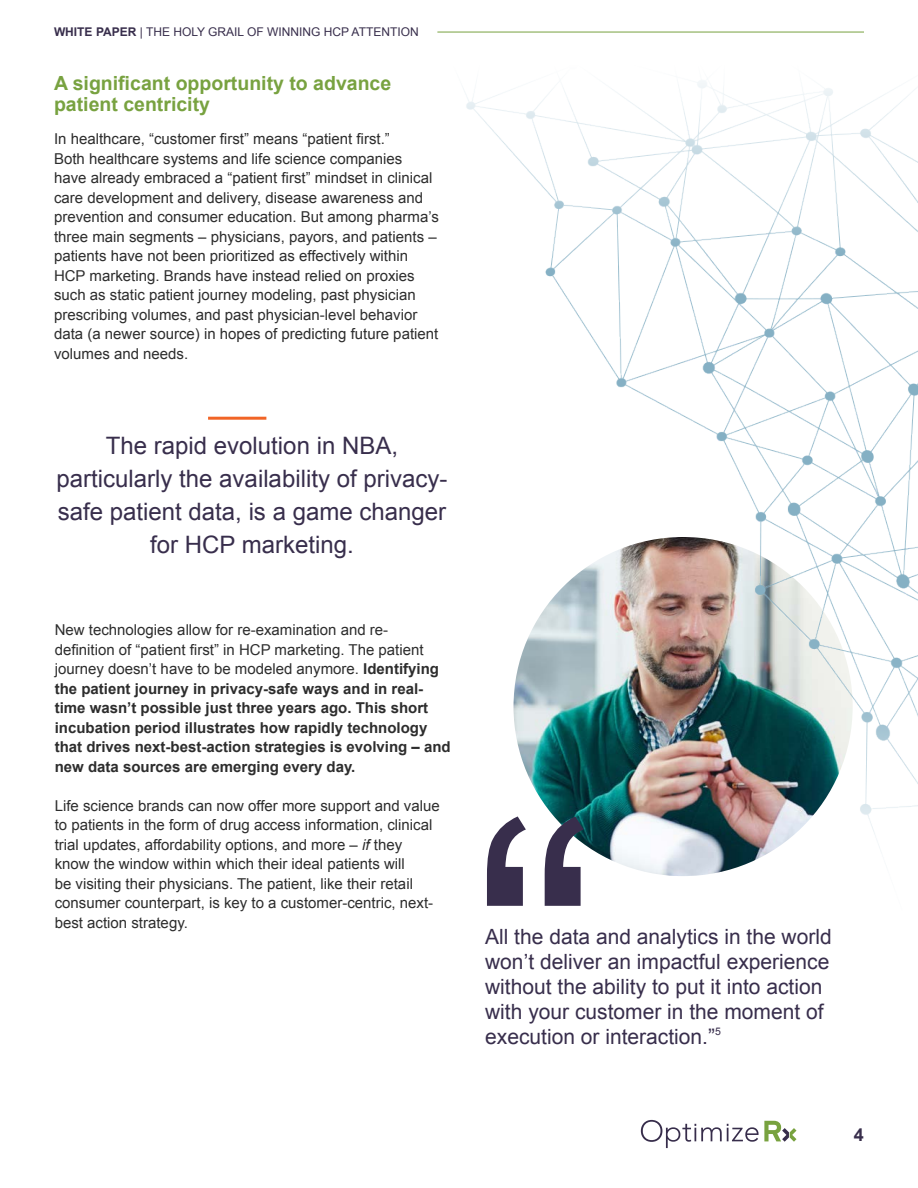
<style>
.page{position:relative;width:918px;height:1188px;background:#fff}
.page>*{position:absolute;margin:0;border:0;box-sizing:border-box;transform-origin:0 0}
.t1{font:381.15px "Arial";color:#382e4c}
.t2{font:24px/33px "Arial";color:#382e4c;text-align:center}
.t3{font:21px/25.2px "Arial";color:#382e4c}
.t4{font:700 19.5px/21px "Arial";color:#78a240}
.t5{font:700 18px "Arial";color:#382e4c}
.t6{font:15px/19.5px "Arial";color:#2d2d2d}
.t7{font:700 15px/19.5px "Arial";color:#2d2d2d}
.t8{font:12px "Arial";color:#382e4c}
.s1{font-weight:700}
.s2{font-weight:400}
.s3{font-style:italic}
</style>
<div class="page">
<svg style="left:641px;top:1120px;width:155px;height:28px"></svg>
<img style="left:437px;top:31px;width:481px;height:845px">
<hr style="left:208px;top:417px;width:58px;height:3px;background:#f16426">
<p class="t8" style="left:54px;top:24px;width:366px"><span class="s1">WHITE PAPER</span> | THE HOLY GRAIL OF WINNING HCP ATTENTION</p>
<p class="t4" style="left:54px;top:73px;width:339px">A significant opportunity to advance patient centricity</p>
<p class="t6" style="left:54px;top:129px;width:386px">In healthcare, “customer first” means “patient first.”<br>Both healthcare systems and life science companies<br>have already embraced a “patient first” mindset in clinical care development and delivery, disease awareness and prevention and consumer education. But among pharma’s three main segments – physicians, payors, and patients – patients have not been prioritized as effectively within HCP marketing. Brands have instead relied on proxies such as static patient journey modeling, past physician prescribing volumes, and past physician-level behavior data (a newer source) in hopes of predicting future patient volumes and needs.</p>
<p class="t2" style="left:57px;top:430px;width:392px">The rapid evolution in NBA, particularly the availability of privacy&shy;safe patient data, is a game changer for HCP marketing.</p>
<p class="t7" style="left:55px;top:621px;width:397px"><span class="s2">New technologies allow for re-examination and re&shy;definition of “patient first” in HCP marketing. The patient journey doesn’t have to be modeled anymore.</span> Identifying the patient journey in privacy-safe ways and in real&shy;time wasn’t possible just three years ago. This short incubation period illustrates how rapidly technology that drives next-best-action strategies is evolving – and new data sources are emerging every day.</p>
<p class="t6" style="left:55px;top:796px;width:386px">Life science brands can now offer more support and value to patients in the form of drug access information, clinical trial updates, affordability options, and more – <span class="s3">if</span> they know the window within which their ideal patients will<br>be visiting their physicians. The patient, like their retail consumer counterpart, is key to a customer-centric, next&shy;best action strategy.</p>
<p class="t1" style="left:472px;top:711px;width:128px">“</p>
<p class="t3" style="left:485px;top:924px;width:348px">All the data and analytics in the world won’t deliver an impactful experience without the ability to put it into action with your customer in the moment of execution or interaction.”<sup>5</sup></p>
<p class="t5" style="left:854px;top:1122px;width:12px">4</p>
</div>
